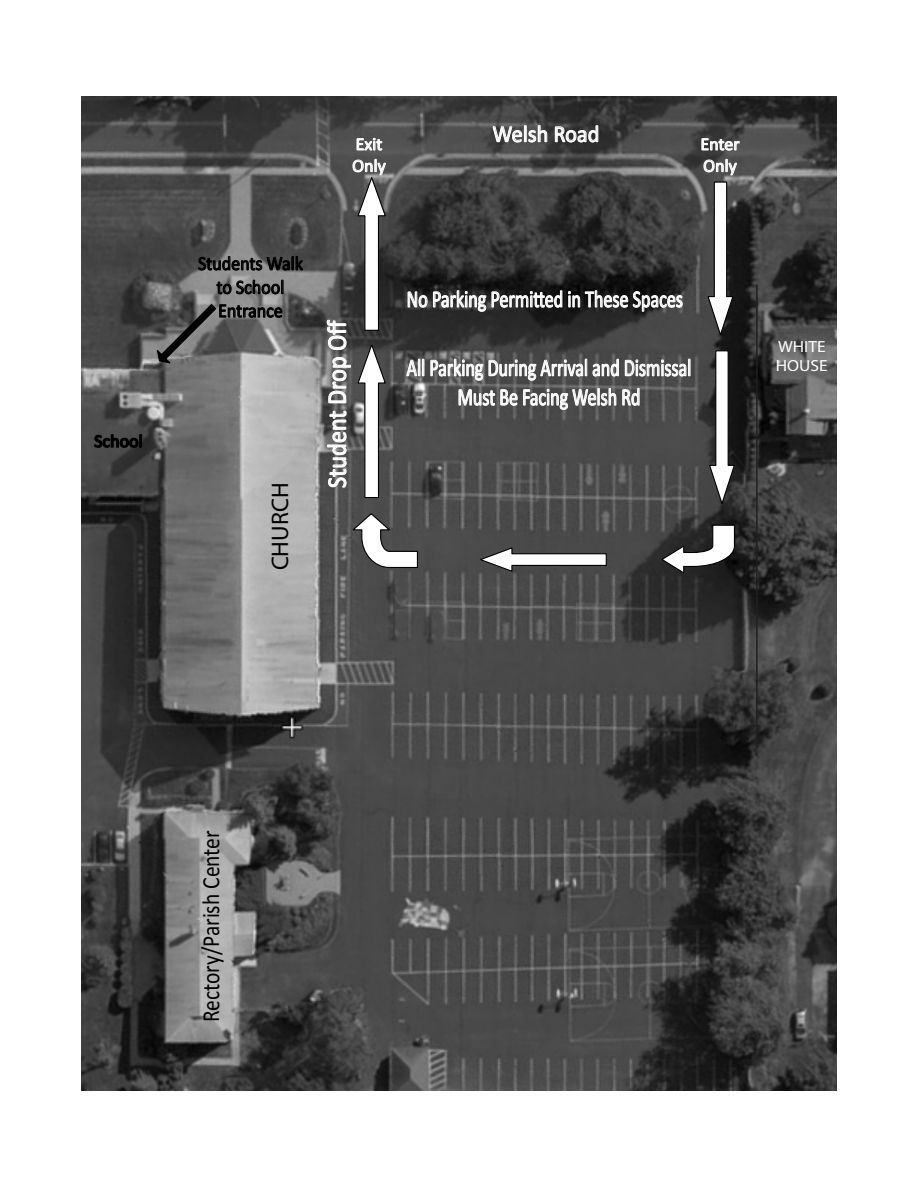
<style>
.page{position:relative;width:918px;height:1188px;background:#fff}
.page>*{position:absolute;margin:0;border:0;box-sizing:border-box;transform-origin:0 0}
.t1{font:27px "Calibri";color:#fff;scale:.9 1}
.t2{font:24.75px "Calibri";color:#000;scale:.87 1}
.t3{font:24.45px/29.4px "Calibri";color:#fff;text-align:center;scale:.74 1}
.t4{font:24px "Calibri";color:#fff;scale:.75 1}
.t5{font:24px "Myriad";color:#020202}
.t6{font:23.7px "Calibri";color:#fff;scale:.95 1}
.t7{font:19.65px/23.7px "Calibri";color:#000;text-align:center;scale:.91 1}
.t8{font:18px/21.6px "Calibri";color:#fff}
.t9{font:16.2px/19.4px "Myriad";color:#fff;scale:1.08 1}
</style>
<div class="page">
<img style="left:81px;top:96px;width:756px;height:994px">
<svg style="left:708px;top:350px;width:28px;height:157px"></svg>
<hr style="left:756px;top:284px;width:2px;height:465px;background:#231f20">
<svg style="left:477px;top:547px;width:130px;height:26px"></svg>
<svg style="left:350px;top:512px;width:69px;height:57px"></svg>
<svg style="left:660px;top:524px;width:76px;height:51px"></svg>
<svg style="left:407px;top:290px;width:276px;height:22px;background:#5e5e5e"></svg>
<svg style="left:406px;top:355px;width:285px;height:57px;background:#717171"></svg>
<svg style="left:198px;top:251px;width:106px;height:44px;background:#666"></svg>
<svg style="left:157px;top:304px;width:126px;height:59px;background:#646464"></svg>
<svg style="left:492px;top:121px;width:56px;height:26px"></svg>
<svg style="left:554px;top:125px;width:45px;height:18px"></svg>
<svg style="left:701px;top:138px;width:39px;height:13px"></svg>
<svg style="left:703px;top:159px;width:34px;height:179px"></svg>
<svg style="left:356px;top:137px;width:27px;height:14px"></svg>
<svg style="left:327px;top:159px;width:60px;height:340px"></svg>
<svg style="left:93px;top:433px;width:50px;height:16px"></svg>
<p class="t8" style="left:352px;top:133px;width:35px">Exit<br>Only</p>
<p class="t6" style="left:493px;top:117px;width:114px">Welsh Road</p>
<p class="t8" style="left:700px;top:133px;width:41px">Enter<br>Only</p>
<p class="t7" style="left:198px;top:251px;width:117px">Students Walk to School<br>Entrance</p>
<p class="t5" style="left:268px;top:570px;width:89px;rotate:-90deg">CHURCH</p>
<p class="t1" style="left:318px;top:488px;width:188px;rotate:-90deg">Student Drop Off</p>
<p class="t4" style="left:407px;top:282px;width:370px">No Parking Permitted in These Spaces</p>
<p class="t3" style="left:407px;top:352px;width:386px">All Parking During Arrival and Dismissal<br>Must Be Facing Welsh Rd</p>
<p class="t9" style="left:776px;top:338px;width:50px">WHITE<br>HOUSE</p>
<p class="t2" style="left:194px;top:1022px;width:222px;rotate:-90deg">Rectory/Parish Center</p>
</div>
